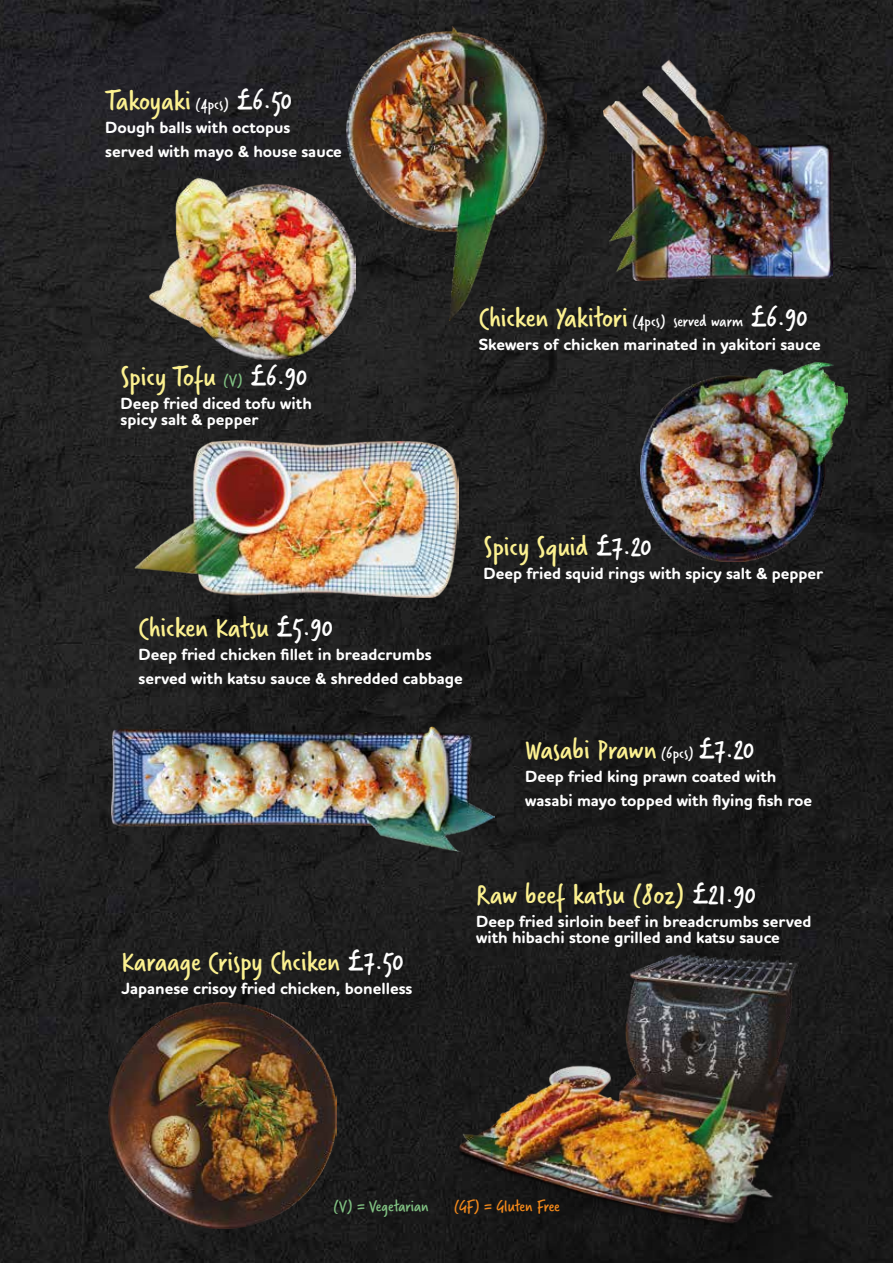
<style>
.page{position:relative;width:893px;height:1263px;background:#fff}
.page>*{position:absolute;margin:0;border:0;box-sizing:border-box;transform-origin:0 0}
.t1{font:30px "Verveine";color:#fcf190}
.t2{font:17.25px "Verveine";color:#fff}
.t3{font:17.25px "Verveine";color:#f1881b}
.t4{font:17.25px "Verveine";color:#80c182}
.t5{font:700 16.5px/24px "Houschka Rounded";color:#fff}
.s1{font-size:17.25px;color:#fff}
.s2{color:#fff}
.s3{font-size:17.25px;color:#80c182}
.s4{font-size:30px;color:#fcf190}
.s5{font-size:30px}
</style>
<div class="page">
<img style="left:0;top:0;width:893px;height:1263px">
<img style="left:603px;top:59px;width:230px;height:222px">
<img style="left:641px;top:362px;width:207px;height:199px">
<img style="left:112px;top:727px;width:382px;height:124px">
<img style="left:108px;top:1003px;width:229px;height:225px">
<img style="left:347px;top:26px;width:199px;height:295px">
<img style="left:135px;top:441px;width:323px;height:156px">
<img style="left:150px;top:178px;width:205px;height:181px">
<img style="left:457px;top:955px;width:370px;height:302px">
<h1 class="t1" style="left:105px;top:79px;width:188px">Takoyaki <span class="s1">(4pcs)</span> <span class="s2">£6.50</span></h1>
<p class="t5" style="left:105px;top:115px;width:238px">Dough balls with octopus served with mayo &amp; house sauce</p>
<h1 class="t1" style="left:121px;top:356px;width:188px">Spicy Tofu <span class="s3">(V)</span> <span class="s2">£6.90</span></h1>
<p class="t5" style="left:121px;top:395px;width:193px;line-height:16.5px">Deep fried diced tofu with spicy salt &amp; pepper</p>
<p class="t2" style="left:479px;top:309px;width:330px"><span class="s4">Chicken Yakitori</span> (4pcs) served warm <span class="s5">£6.90</span></p>
<p class="t5" style="left:479px;top:333px;width:344px">Skewers of chicken marinated in yakitori sauce</p>
<h1 class="t1" style="left:138px;top:606px;width:196px">Chicken Katsu <span class="s2">£5.90</span></h1>
<p class="t5" style="left:138px;top:642px;width:326px">Deep fried chicken fillet in breadcrumbs served with katsu sauce &amp; shredded cabbage</p>
<h1 class="t1" style="left:484px;top:526px;width:170px">Spicy Squid <span class="s2">£7.20</span></h1>
<p class="t5" style="left:484px;top:562px;width:341px">Deep fried squid rings with spicy salt &amp; pepper</p>
<h1 class="t1" style="left:525px;top:729px;width:231px">Wasabi Prawn <span class="s1">(6pcs)</span> <span class="s2">£7.20</span></h1>
<p class="t5" style="left:525px;top:765px;width:288px">Deep fried king prawn coated with wasabi mayo topped with flying fish roe</p>
<h1 class="t1" style="left:122px;top:941px;width:284px">Karaage Crispy Chciken <span class="s2">£7.50</span></h1>
<p class="t5" style="left:122px;top:976px;width:292px">Japanese crisoy fried chicken, bonelless</p>
<h1 class="t1" style="left:476px;top:873px;width:281px">Raw beef katsu (8oz) <span class="s2">£21.90</span></h1>
<p class="t5" style="left:476px;top:913px;width:337px;line-height:16.5px">Deep fried sirloin beef in breadcrumbs served with hibachi stone grilled and katsu sauce</p>
<p class="t4" style="left:333px;top:1194px;width:97px">(V) = Vegetarian</p>
<p class="t3" style="left:454px;top:1194px;width:107px">(GF) = Gluten Free</p>
</div>
